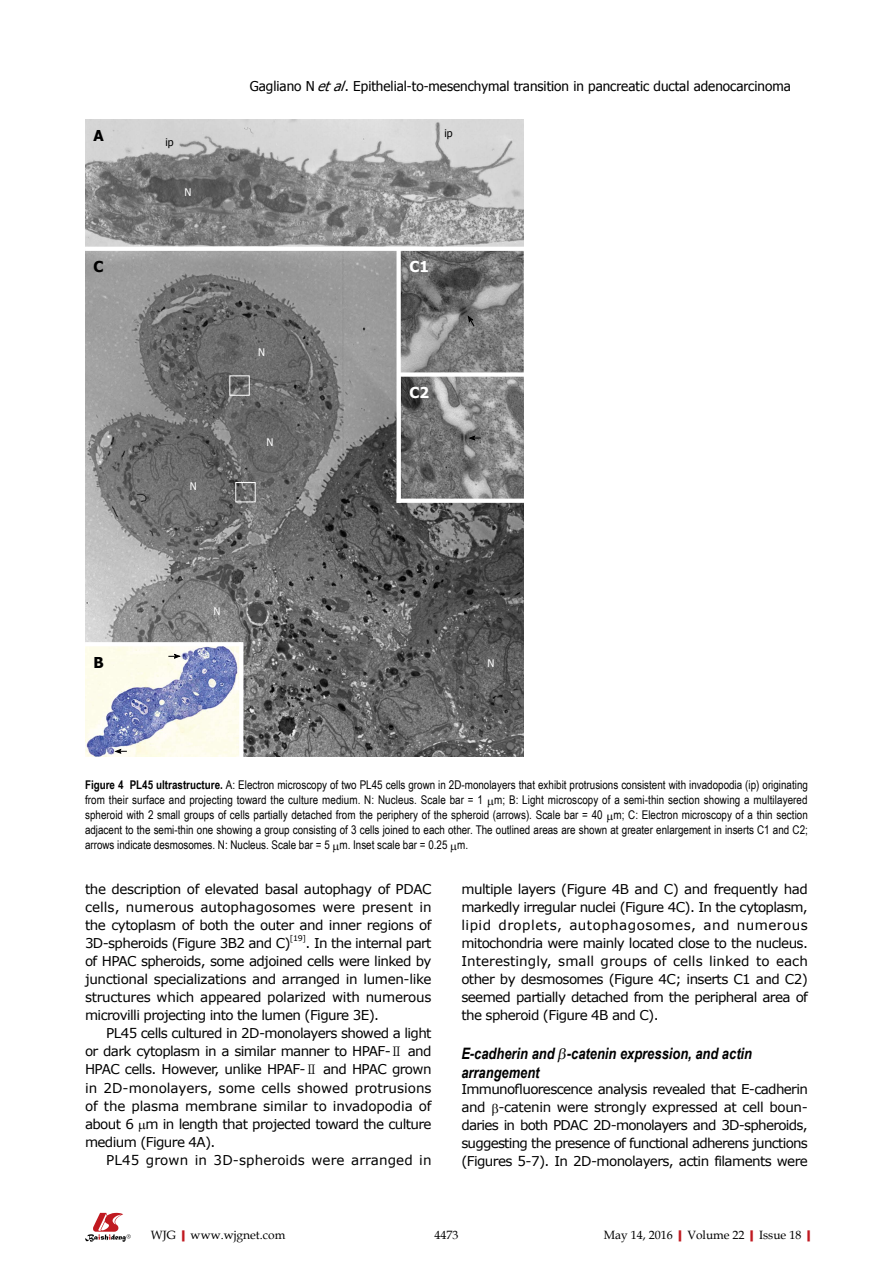
<style>
.page{position:relative;width:893px;height:1263px;background:#fff}
.page>*{position:absolute;margin:0;border:0;box-sizing:border-box;transform-origin:0 0}
.t1{font:italic 700 15.75px/18.8px "Arial Narrow";color:#000}
.t2{font:700 15px "Tahoma";color:#fff}
.t3{font:700 15px "Tahoma";color:#000}
.t4{font:13.5px/18px "Verdana";letter-spacing:-.045em;color:#000;text-align:justify}
.t5{font:13.5px "Tahoma";color:#000}
.t6{font:13.5px "Verdana";letter-spacing:-.025em;color:#000}
.t7{font:13.5px "Verdana";letter-spacing:-.02em;color:#000}
.t8{font:13.5px "Verdana";color:#000}
.t9{font:13.5px "Verdana";letter-spacing:-.01em;color:#000}
.t10{font:13.5px "Verdana";letter-spacing:.005em;color:#000}
.t11{font:12px/15px "Arial Narrow";color:#000;text-align:justify}
.t12{font:12px "Book Antiqua";color:#000}
.t13{font:10.5px "Tahoma";color:#fff}
.t14{font:10.5px "Tahoma";color:#000}
.t15{font:7.8px "Verdana";color:#000}
.s1{font-style:italic}
.s2{font-weight:700}
.s3{font-family:"Koz Min Pro";font-size:12.75px}
.s4{font-weight:700;color:#c01920}
</style>
<div class="page">
<svg style="left:85px;top:1213px;width:46px;height:29px"></svg>
<img style="left:85px;top:119px;width:439px;height:638px">
<div style="left:396px;top:249px;width:5px;height:254px;background:#fff"></div>
<hr style="left:85px;top:247px;width:440px;height:4px;background:#fff">
<div style="left:399px;top:372px;width:126px;height:5px;background:#fff"></div>
<svg style="left:401px;top:499px;width:123px;height:4px"></svg>
<hr style="left:239px;top:642px;width:4px;height:116px;background:#fff">
<svg style="left:85px;top:642px;width:154px;height:4px"></svg>
<div style="left:236px;top:482px;width:19px;height:20px;border:1px solid #fff"></div>
<svg style="left:115px;top:749px;width:12px;height:5px"></svg>
<svg style="left:168px;top:654px;width:12px;height:5px"></svg>
<svg style="left:468px;top:316px;width:7px;height:11px"></svg>
<svg style="left:469px;top:436px;width:12px;height:4px"></svg>
<p class="t3" style="left:94px;top:125px;width:12px">A</p>
<p class="t14" style="left:166px;top:135px;width:10px">ip</p>
<p class="t13" style="left:185px;top:185px;width:9px">N</p>
<p class="t5" style="left:250px;top:77px;width:543px">Gagliano N <span class="s1">etal</span>. Epithelial-to-mesenchymal transition in pancreatic ductal adenocarcinoma</p>
<p class="t14" style="left:444px;top:126px;width:10px">ip</p>
<p class="t3" style="left:94px;top:256px;width:12px">C</p>
<p class="t2" style="left:410px;top:256px;width:21px">C1</p>
<p class="t3" style="left:94px;top:652px;width:12px">B</p>
<p class="t13" style="left:190px;top:479px;width:9px">N</p>
<p class="t13" style="left:258px;top:345px;width:9px">N</p>
<p class="t13" style="left:266px;top:435px;width:9px">N</p>
<p class="t13" style="left:213px;top:604px;width:9px">N</p>
<p class="t2" style="left:410px;top:382px;width:21px">C2</p>
<p class="t13" style="left:488px;top:656px;width:9px">N</p>
<p class="t11" style="left:85px;top:777px;width:724px"><span class="s2">Figure 4 PL45 ultrastructure.</span> A: Electron microscopy of two PL45 cells grown in 2D-monolayers that exhibit protrusions consistent with invadopodia (ip) originating from their surface and projecting toward the culture medium. N: Nucleus. Scale bar = 1 m; B: Light microscopy of a semi-thin section showing a multilayered spheroid with 2 small groups of cells partially detached from the periphery of the spheroid (arrows). Scale bar = 40 m; C: Electron microscopy of a thin section adjacent to the semi-thin one showing a group consisting of 3 cells joined to each other. The outlined areas are shown at greater enlargement in inserts C1 and C2; arrows indicate desmosomes. N: Nucleus. Scale bar = 5 m. Inset scale bar = 0.25 m.</p>
<p class="t4" style="left:85px;top:879px;width:348px">the description of elevated basal autophagy of PDAC cells, numerous autophagosomes were present in the cytoplasm of both the outer and inner regions of 3D-spheroids (Figure 3B2 and C)</p>
<p class="t15" style="left:290px;top:933px;width:18px">[19]</p>
<p class="t4" style="left:306px;top:933px;width:127px">. In the internal part</p>
<p class="t4" style="left:85px;top:951px;width:348px">of HPAC spheroids, some adjoined cells were linked by</p>
<p class="t6" style="left:85px;top:970px;width:348px">junctional specializations and arranged in lumen-like</p>
<p class="t7" style="left:85px;top:988px;width:348px">structures which appeared polarized with numerous</p>
<p class="t4" style="left:85px;top:1006px;width:296px">microvilli projecting into the lumen (Figure 3E).</p>
<p class="t4" style="left:106px;top:1024px;width:327px">PL45 cells cultured in 2D-monolayers showed a light</p>
<p class="t4" style="left:85px;top:1042px;width:348px">or dark cytoplasm in a similar manner to HPAF-<span class="s3">Ⅱ</span> and</p>
<p class="t4" style="left:85px;top:1060px;width:348px">HPAC cells. However, unlike HPAF-<span class="s3">Ⅱ</span> and HPAC grown</p>
<p class="t8" style="left:85px;top:1079px;width:348px">in 2D-monolayers, some cells showed protrusions</p>
<p class="t9" style="left:85px;top:1097px;width:348px">of the plasma membrane similar to invadopodia of</p>
<p class="t4" style="left:85px;top:1114px;width:348px">about 6 m in length that projected toward the culture</p>
<p class="t4" style="left:85px;top:1132px;width:132px">medium (Figure 4A).</p>
<p class="t10" style="left:106px;top:1151px;width:327px">PL45 grown in 3D-spheroids were arranged in</p>
<p class="t4" style="left:461px;top:879px;width:348px">multiple layers (Figure 4B and C) and frequently had markedly irregular nuclei (Figure 4C). In the cytoplasm, lipid droplets, autophagosomes, and numerous mitochondria were mainly located close to the nucleus.<br>Interestingly, small groups of cells linked to each other by desmosomes (Figure 4C; inserts C1 and C2) seemed partially detached from the peripheral area of the spheroid (Figure 4B and C).</p>
<p class="t1" style="left:461px;top:1043px;width:292px">E-cadherin and -catenin expression, and actin arrangement</p>
<p class="t4" style="left:461px;top:1080px;width:348px;text-align:left">Immunofluorescence analysis revealed that E-cadherin and -catenin were strongly expressed at cell boun&shy;daries in both PDAC 2D-monolayers and 3D-spheroids, suggesting the presence of functional adherens junctions (Figures 5-7). In 2D-monolayers, actin filaments were</p>
<p class="t12" style="left:151px;top:1226px;width:136px">WJG<span class="s4">|</span>www.wjgnet.com</p>
<p class="t12" style="left:434px;top:1226px;width:25px">4473</p>
<p class="t12" style="left:604px;top:1226px;width:214px">May 14, 2016<span class="s4">|</span>Volume 22<span class="s4">|</span>Issue 18<span class="s4">|</span></p>
</div>
